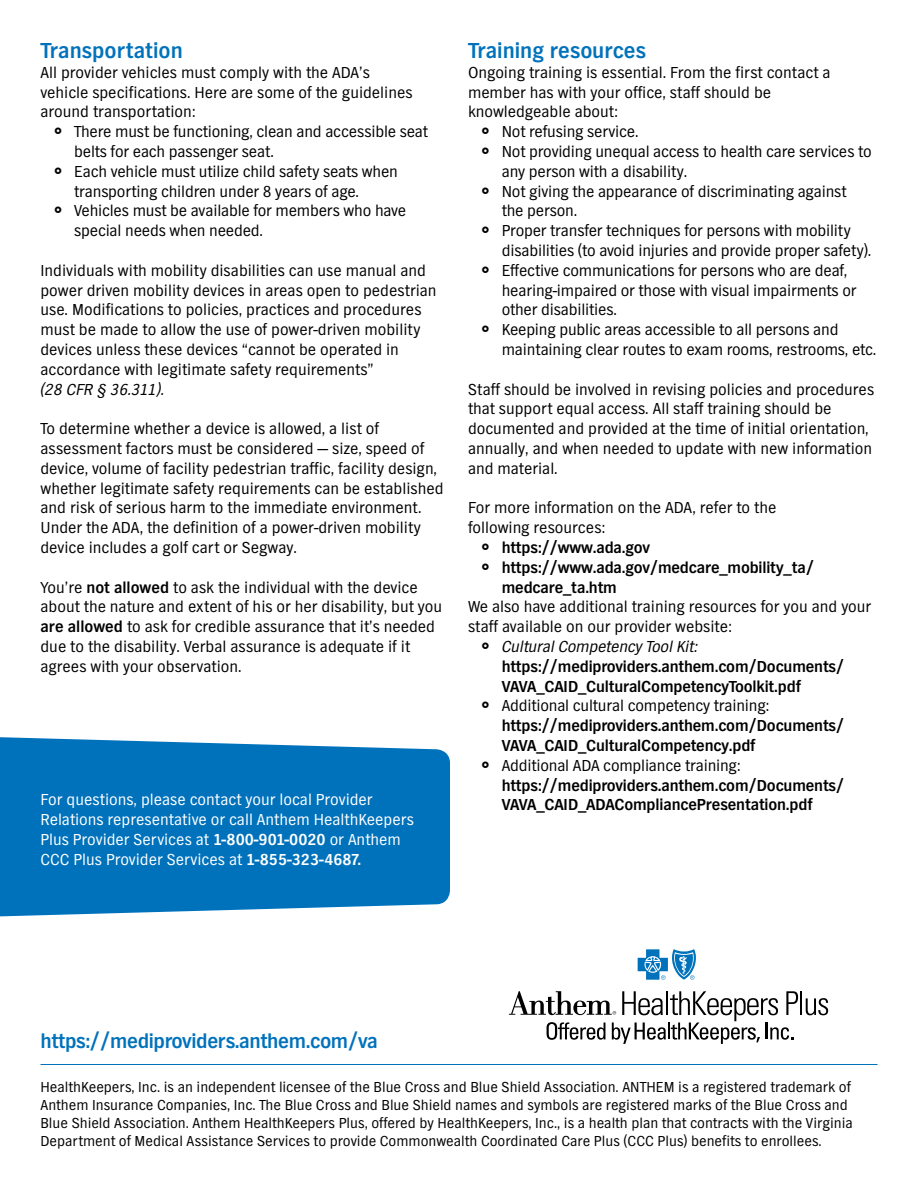
<style>
.page{position:relative;width:918px;height:1188px;background:#fff}
.page>*{position:absolute;margin:0;border:0;box-sizing:border-box;transform-origin:0 0}
.Anthem_Body_Text_11p{font:700 22.5px "TV Nord EF";color:#0072bc}
.Anthem_Headline_sub{font:700 21px "TV Nord EF";letter-spacing:-.02em;color:#0072bc}
.Anthem_Body_Text_11p-2{font:16.5px/19.8px "TV Nord EF";color:#000}
.t1{font:700 16.5px/19.8px "TV Nord EF";letter-spacing:-.01em;color:#000}
.Anthem_Body_Text_11p-3{font:16.5px/19.8px "TV Nord EF";color:#fff}
.Anthem_Disclaimer_Li{font:15px/18px "TV Nord EF";color:#000}
.s1{font-style:italic}
.s2{font-weight:700}
.s3{font-weight:400;font-style:italic}
.s4{font-weight:400}
</style>
<div class="page">
<svg style="left:0;top:737px;width:450px;height:180px;background:#127cc0"></svg>
<svg style="left:638px;top:949px;width:58px;height:31px"></svg>
<svg style="left:509px;top:991px;width:289px;height:53px"></svg>
<hr style="left:800px;top:991px;width:2px;height:24px;background:#000">
<svg style="left:806px;top:998px;width:22px;height:17px"></svg>
<hr style="left:40px;top:1064px;width:838px;height:1px;background:#0072bc">
<p class="Anthem_Body_Text_11p" style="left:40px;top:38px;width:144px">Transportation</p>
<p class="Anthem_Body_Text_11p-2" style="left:40px;top:62px;width:374px">All provider vehicles must comply with the ADA’s vehicle specifications. Here are some of the guidelines around transportation:</p>
<p class="Anthem_Body_Text_11p-2" style="left:74px;top:122px;width:355px">There must be functioning, clean and accessible seat belts for each passenger seat.</p>
<p class="Anthem_Body_Text_11p-2" style="left:74px;top:161px;width:325px">Each vehicle must utilize child safety seats when transporting children under 8 years of age.</p>
<p class="Anthem_Body_Text_11p-2" style="left:74px;top:201px;width:333px">Vehicles must be available for members who have special needs when needed.</p>
<p class="Anthem_Body_Text_11p-2" style="left:40px;top:260px;width:398px">Individuals with mobility disabilities can use manual and power driven mobility devices in areas open to pedestrian use. Modifications to policies, practices and procedures must be made to allow the use of power-driven mobility devices unless these devices “cannot be operated in accordance with legitimate safety requirements”<br><span class="s1">(28 CFR § 36.311).</span></p>
<p class="Anthem_Body_Text_11p-2" style="left:40px;top:419px;width:405px">To determine whether a device is allowed, a list of assessment factors must be considered — size, speed of device, volume of facility pedestrian traffic, facility design, whether legitimate safety requirements can be established and risk of serious harm to the immediate environment.<br>Under the ADA, the definition of a power-driven mobility device includes a golf cart or Segway.</p>
<p class="Anthem_Body_Text_11p-2" style="left:40px;top:577px;width:403px">You’re <span class="s2">not allowed</span> to ask the individual with the device about the nature and extent of his or her disability, but you <span class="s2">are allowed</span> to ask for credible assurance that it’s needed due to the disability. Verbal assurance is adequate if it agrees with your observation.</p>
<p class="Anthem_Body_Text_11p-3" style="left:40px;top:790px;width:375px">For questions, please contact your local Provider Relations representative or call Anthem HealthKeepers Plus Provider Services at <span class="s2">1-800-901-0020</span> or Anthem CCC Plus Provider Services at <span class="s2">1-855-323-4687.</span></p>
<p class="Anthem_Body_Text_11p" style="left:468px;top:38px;width:179px">Training resources</p>
<p class="Anthem_Body_Text_11p-2" style="left:468px;top:62px;width:364px">Ongoing training is essential. From the first contact a member has with your office, staff should be knowledgeable about:</p>
<p class="Anthem_Body_Text_11p-2" style="left:502px;top:122px;width:138px">Not refusing service.</p>
<p class="Anthem_Body_Text_11p-2" style="left:502px;top:141px;width:372px">Not providing unequal access to health care services to any person with a disability.</p>
<p class="Anthem_Body_Text_11p-2" style="left:502px;top:181px;width:346px">Not giving the appearance of discriminating against the person.</p>
<p class="Anthem_Body_Text_11p-2" style="left:502px;top:221px;width:371px">Proper transfer techniques for persons with mobility disabilities (to avoid injuries and provide proper safety).</p>
<p class="Anthem_Body_Text_11p-2" style="left:502px;top:260px;width:356px">Effective communications for persons who are deaf, hearing-impaired or those with visual impairments or other disabilities.</p>
<p class="Anthem_Body_Text_11p-2" style="left:502px;top:320px;width:376px">Keeping public areas accessible to all persons and maintaining clear routes to exam rooms, restrooms, etc.</p>
<p class="Anthem_Body_Text_11p-2" style="left:468px;top:379px;width:408px">Staff should be involved in revising policies and procedures that support equal access. All staff training should be documented and provided at the time of initial orientation, annually, and when needed to update with new information and material.</p>
<p class="Anthem_Body_Text_11p-2" style="left:468px;top:498px;width:310px">For more information on the ADA, refer to the following resources:</p>
<p class="t1" style="left:502px;top:538px;width:150px">https://www.ada.gov</p>
<p class="t1" style="left:502px;top:557px;width:314px">https://www.ada.gov/medcare_mobility_ta/ medcare_ta.htm</p>
<p class="Anthem_Body_Text_11p-2" style="left:468px;top:597px;width:405px">We also have additional training resources for you and your staff available on our provider website:</p>
<p class="t1" style="left:502px;top:637px;width:344px"><span class="s3">Cultural Competency Tool Kit: </span>https://mediproviders.anthem.com/Documents/<br>VAVA_CAID_CulturalCompetencyToolkit.pdf</p>
<p class="t1" style="left:502px;top:696px;width:344px"><span class="s4">Additional cultural competency training: </span>https://mediproviders.anthem.com/Documents/<br>VAVA_CAID_CulturalCompetency.pdf</p>
<p class="t1" style="left:502px;top:755px;width:344px"><span class="s4">Additional ADA compliance training: </span>https://mediproviders.anthem.com/Documents/<br>VAVA_CAID_ADACompliancePresentation.pdf</p>
<p class="Anthem_Headline_sub" style="left:40px;top:1030px;width:339px">https://mediproviders.anthem.com/va</p>
<p class="Anthem_Disclaimer_Li" style="left:40px;top:1078px;width:814px">HealthKeepers, Inc. is an independent licensee of the Blue Cross and Blue Shield Association. ANTHEM is a registered trademark of Anthem Insurance Companies, Inc. The Blue Cross and Blue Shield names and symbols are registered marks of the Blue Cross and Blue Shield Association. Anthem HealthKeepers Plus, offered by HealthKeepers, Inc., is a health plan that contracts with the Virginia Department of Medical Assistance Services to provide Commonwealth Coordinated Care Plus (CCC Plus) benefits to enrollees.</p>
</div>
